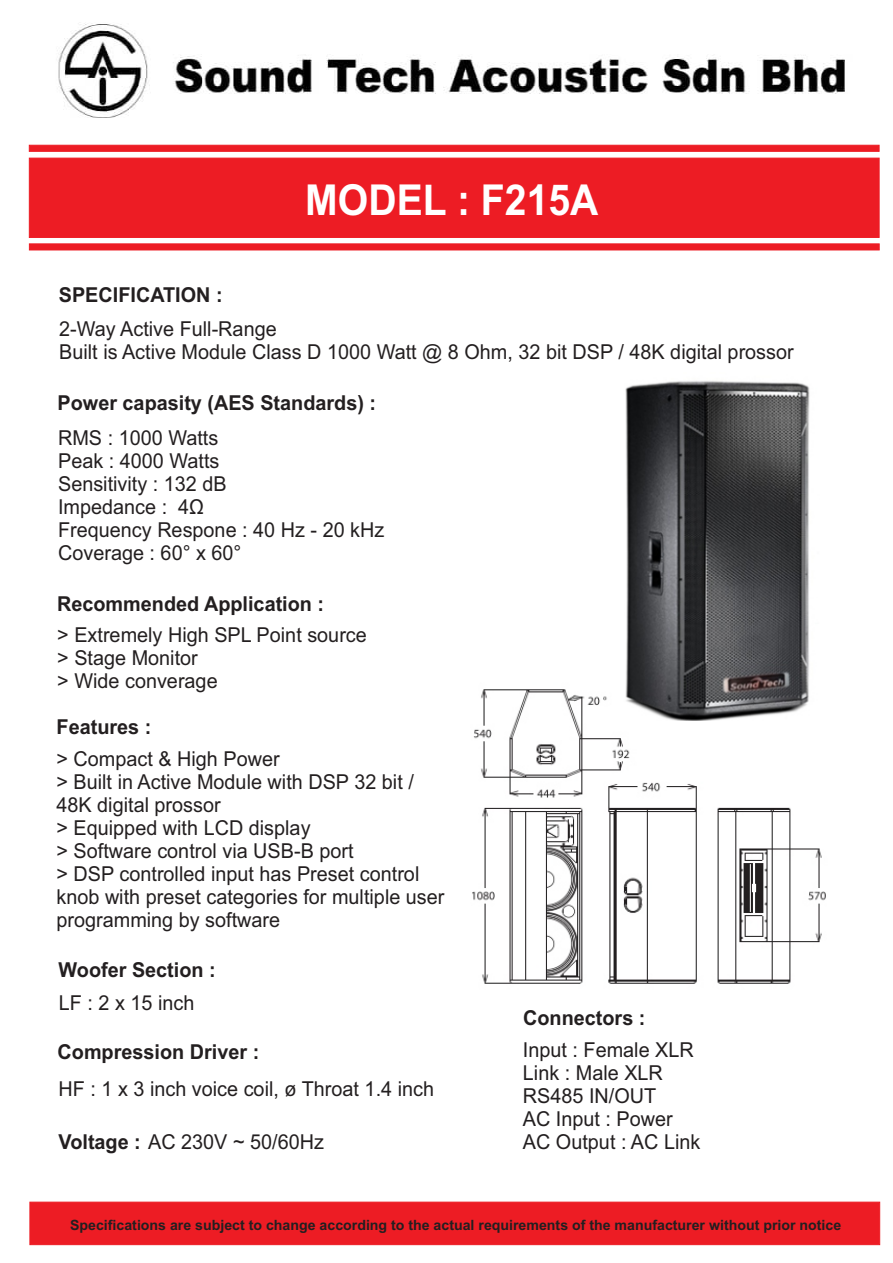
<style>
.page{position:relative;width:893px;height:1263px;background:#fff}
.page>*{position:absolute;margin:0;border:0;box-sizing:border-box;transform-origin:0 0}
.t1{font:700 42.6px "Arial";color:#fff;scale:.92 1}
.t2{font:20.55px/23px "Arial";color:#231f20;scale:.96 1}
.t3{font:700 20.55px "Arial";color:#231f20;scale:.96 1}
.t4{font:700 14.1px "Arial";color:#231f20}
.s1{font-weight:700}
</style>
<div class="page">
<img style="left:58px;top:24px;width:787px;height:94px">
<div style="left:29px;top:1201px;width:851px;height:44px;background:#ed1c24"></div>
<div style="left:29px;top:157px;width:851px;height:81px;background:#ed1c24"></div>
<svg style="left:29px;top:144px;width:851px;height:8px;background:#ee353c"></svg>
<svg style="left:29px;top:243px;width:851px;height:8px;background:#ee343b"></svg>
<img style="left:472px;top:689px;width:354px;height:295px">
<img style="left:619px;top:381px;width:200px;height:340px">
<p class="t3" style="left:59px;top:287px;width:172px">SPECIFICATION :</p>
<h1 class="t1" style="left:305px;top:184px;width:320px">MODEL : F215A</h1>
<p class="t2" style="left:59px;top:319px;width:767px">2-Way Active Full-Range<br>Built is Active Module Class D 1000 Watt @ 8 Ohm, 32 bit DSP / 48K digital prossor</p>
<p class="t3" style="left:58px;top:395px;width:333px">Power capasity (AES Standards) :</p>
<p class="t2" style="left:58px;top:428px;width:341px">RMS : 1000 Watts<br>Peak : 4000 Watts<br>Sensitivity : 132 dB<br>Impedance : 4Ω<br>Frequency Respone : 40 Hz - 20 kHz<br>Coverage : 60° x 60°</p>
<p class="t3" style="left:57px;top:596px;width:280px">Recommended Application :</p>
<p class="t2" style="left:57px;top:625px;width:324px">&gt; Extremely High SPL Point source &gt; Stage Monitor<br>&gt; Wide converage</p>
<p class="t3" style="left:57px;top:719px;width:100px">Features :</p>
<p class="t2" style="left:56px;top:749px;width:406px">&gt; Compact &amp; High Power<br>&gt; Built in Active Module with DSP 32 bit /<br>48K digital prossor<br>&gt; Equipped with LCD display<br>&gt; Software control via USB-B port<br>&gt; DSP controlled input has Preset control knob with preset categories for multiple user programming by software</p>
<p class="t3" style="left:59px;top:962px;width:165px">Woofer Section :</p>
<p class="t2" style="left:59px;top:993px;width:143px">LF : 2 x 15 inch</p>
<p class="t3" style="left:58px;top:1044px;width:212px">Compression Driver :</p>
<p class="t2" style="left:59px;top:1079px;width:393px">HF : 1 x 3 inch voice coil, ø Throat 1.4 inch</p>
<p class="t2" style="left:59px;top:1132px;width:278px"><span class="s1">Voltage :</span> AC 230V ~ 50/60Hz</p>
<p class="t3" style="left:523px;top:1010px;width:129px">Connectors :</p>
<p class="t2" style="left:523px;top:1041px;width:186px">Input : Female XLR<br>Link : Male XLR<br>RS485 IN/OUT<br>AC Input : Power<br>AC Output : AC Link</p>
<p class="t4" style="left:70px;top:1219px;width:773px">Specifications are subject to change according to the actual requirements of the manufacturer without prior notice</p>
</div>
